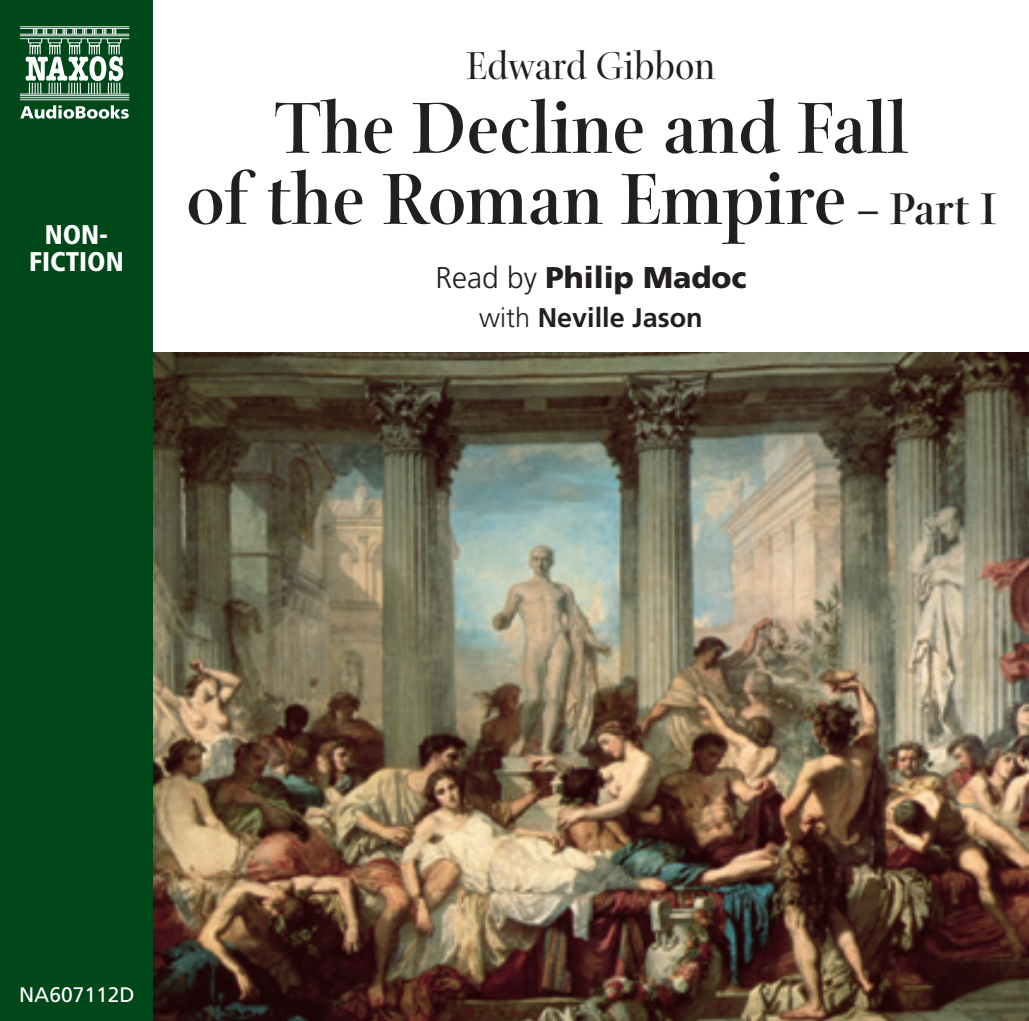
<style>
.page{position:relative;width:1029px;height:1021px;background:#fff}
.page>*{position:absolute;margin:0;border:0;box-sizing:border-box;transform-origin:0 0}
.t1{font:700 78px/71.1px "Arepo";color:#231f20;text-align:center}
.t2{font:42px "Arepo";color:#231f20}
.t3{font:900 30px "Frutiger";color:#231f20}
.t4{font:700 27px "Frutiger";color:#231f20}
.t5{font:900 condensed 27px/27px "Frutiger";color:#fff;text-align:center}
.t6{font:21px "Frutiger";color:#fff}
.s1{font-size:48px}
.s2{font-weight:300}
</style>
<div class="page">
<div style="left:0;top:0;width:153px;height:1020px;background:#004719"></div>
<hr style="left:20px;top:38px;width:109px;height:1px;background:#fff">
<hr style="left:20px;top:93px;width:109px;height:1px;background:#fff">
<hr style="left:20px;top:35px;width:109px;height:1px;background:#fff">
<hr style="left:20px;top:34px;width:109px;height:1px;background:#fff">
<hr style="left:20px;top:28px;width:109px;height:1px;background:#fff">
<hr style="left:20px;top:26px;width:109px;height:1px;background:#fff">
<hr style="left:20px;top:95px;width:109px;height:1px;background:#fff">
<hr style="left:20px;top:99px;width:109px;height:1px;background:#fff">
<hr style="left:20px;top:97px;width:109px;height:1px;background:#fff">
<svg style="left:26px;top:28px;width:97px;height:66px"></svg>
<svg style="left:20px;top:105px;width:109px;height:14px"></svg>
<img style="left:153px;top:352px;width:876px;height:668px">
<p class="t5" style="left:29px;top:224px;width:96px">NON-<br>FICTION</p>
<p class="t2" style="left:467px;top:40px;width:251px">Edward Gibbon</p>
<p class="t1" style="left:186px;top:90px;width:811px">The Decline and Fall<br>of the Roman Empire <span class="s1">– Part I</span></p>
<p class="t3" style="left:435px;top:265px;width:313px"><span class="s2">Read by</span> Philip Madoc</p>
<p class="t4" style="left:479px;top:306px;width:225px"><span class="s2">with</span> Neville Jason</p>
<p class="t6" style="left:19px;top:986px;width:117px">NA607112D</p>
</div>
